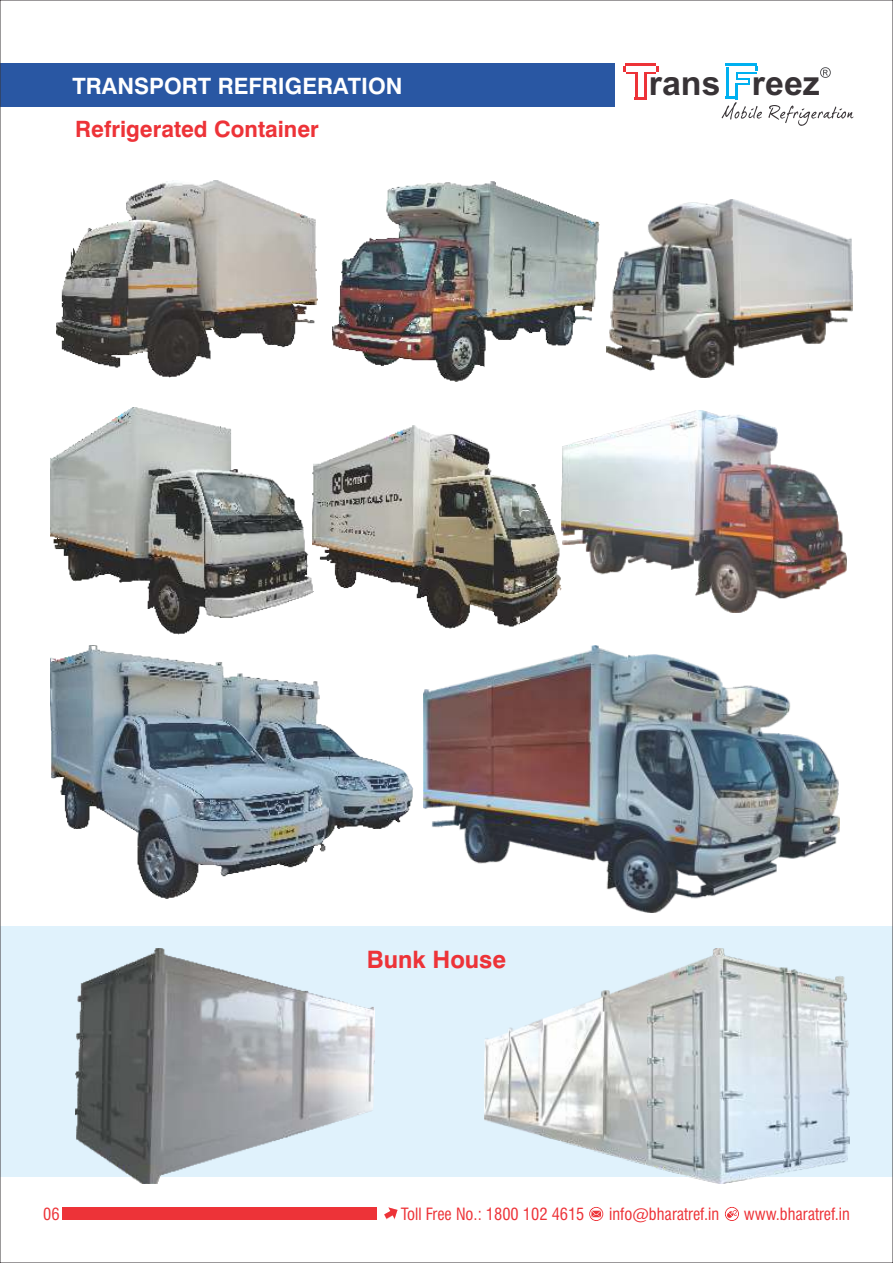
<style>
.page{position:relative;width:893px;height:1263px;background:#fff}
.page>*{position:absolute;margin:0;border:0;box-sizing:border-box;transform-origin:0 0}
.t1{font:700 33.9px "Arial";color:#383336}
.t2{font:700 24px "Swiss 721 BT";color:#ed3338}
.t3{font:700 22.5px "Swiss 721 BT";color:#fff}
.t4{font:700 22.5px "Swiss 721 BT";color:#ed3338}
.t5{font:condensed 16.5px "Swiss 721 BT";color:#ed3338}
</style>
<div class="page">
<div style="left:0;top:64px;width:614px;height:43px;background:#2957a3"></div>
<hr style="left:726px;top:63px;width:31px;height:3px;background:#00b0f0">
<hr style="left:635px;top:72px;width:2px;height:28px;background:#ed3338">
<hr style="left:644px;top:72px;width:3px;height:28px;background:#ed3338">
<svg style="left:637px;top:97px;width:7px;height:3px"></svg>
<hr style="left:626px;top:63px;width:30px;height:3px;background:#ed3338">
<svg style="left:647px;top:66px;width:12px;height:7px"></svg>
<svg style="left:623px;top:66px;width:12px;height:7px"></svg>
<svg style="left:722px;top:67px;width:132px;height:59px"></svg>
<div style="left:0;top:927px;width:893px;height:250px;background:#e0f2fc"></div>
<img style="left:76px;top:948px;width:298px;height:235px">
<img style="left:332px;top:181px;width:268px;height:200px">
<img style="left:56px;top:180px;width:261px;height:197px">
<img style="left:606px;top:199px;width:246px;height:178px">
<img style="left:51px;top:407px;width:262px;height:228px">
<img style="left:313px;top:425px;width:248px;height:204px">
<img style="left:51px;top:645px;width:362px;height:253px">
<img style="left:423px;top:645px;width:417px;height:268px">
<img style="left:485px;top:948px;width:364px;height:235px">
<img style="left:562px;top:411px;width:284px;height:202px">
<svg style="left:384px;top:1207px;width:14px;height:13px"></svg>
<svg style="left:589px;top:1207px;width:14px;height:14px"></svg>
<svg style="left:725px;top:1207px;width:14px;height:14px"></svg>
<div style="left:62px;top:1207px;width:314px;height:13px;background:#ed3338"></div>
<h3 class="t3" style="left:73px;top:77px;width:331px">TRANSPORT REFRIGERATION</h3>
<h3 class="t4" style="left:75px;top:119px;width:245px">Refrigerated Container</h3>
<h1 class="t1" style="left:649px;top:71px;width:173px">rans reez</h1>
<h2 class="t2" style="left:367px;top:950px;width:141px">Bunk House</h2>
<p class="t5" style="left:43px;top:1207px;width:18px">06</p>
<p class="t5" style="left:401px;top:1207px;width:185px">Toll Free No.: 1800 102 4615</p>
<p class="t5" style="left:609px;top:1207px;width:111px">info@bharatref.in</p>
<p class="t5" style="left:744px;top:1207px;width:108px">www.bharatref.in</p>
</div>
